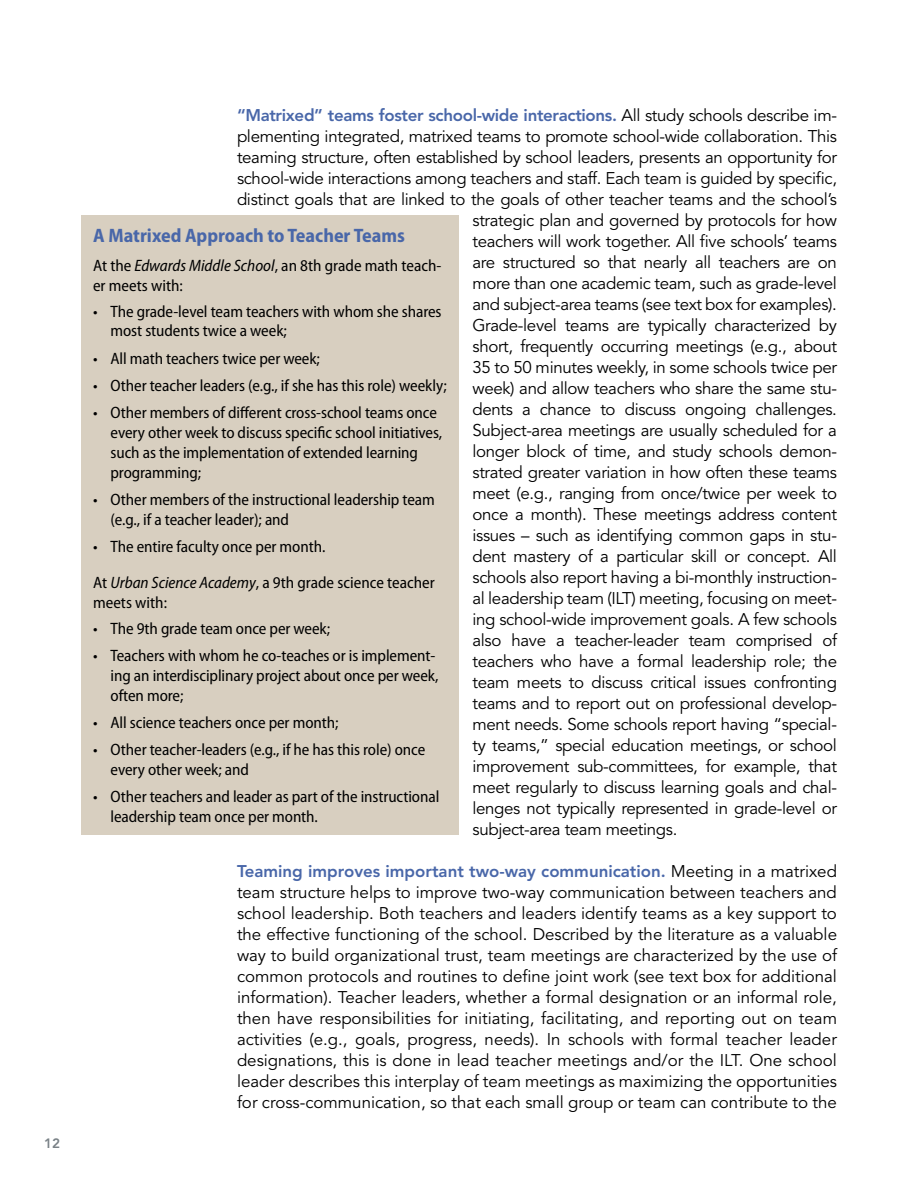
<style>
.page{position:relative;width:918px;height:1188px;background:#fff}
.page>*{position:absolute;margin:0;border:0;box-sizing:border-box;transform-origin:0 0}
.t1{font:700 semi-condensed 19.5px "Myriad Pro";color:#4967a9}
.Text_Span{font:16.8px/21px "Avenir LT Std";letter-spacing:-.02em;color:#000;text-align:justify}
.Text_Span-2{font:800 16.8px "Avenir LT Std";letter-spacing:-.02em;color:#4967a9}
.t2{font:semi-condensed 16.5px/19.8px "Myriad Pro";letter-spacing:-.005em;color:#000}
.t3{font:800 13.5px "Avenir LT Std";color:#798186}
.s1{font-weight:400;color:#000}
.s2{font-weight:800;color:#4967a9}
.s3{font-style:italic}
</style>
<div class="page">
<div style="left:81px;top:216px;width:378px;height:619px;background:#d8cfc0"></div>
<p class="t3" style="left:44px;top:1135px;width:17px">12</p>
<p class="Text_Span-2" style="left:237px;top:105px;width:601px">“Matrixed” teams foster school-wide interactions. <span class="s1">All study schools describe im-</span></p>
<p class="Text_Span" style="left:237px;top:126px;width:601px">plementing integrated, matrixed teams to promote school-wide collaboration. This</p>
<p class="Text_Span" style="left:237px;top:147px;width:602px">teaming structure, often established by school leaders, presents an opportunity for</p>
<p class="Text_Span" style="left:237px;top:168px;width:602px">school-wide interactions among teachers and staff. Each team is guided by specific,</p>
<p class="Text_Span" style="left:237px;top:189px;width:602px">distinct goals that are linked to the goals of other teacher teams and the school’s</p>
<p class="Text_Span" style="left:472px;top:210px;width:366px">strategic plan and governed by protocols for how</p>
<p class="Text_Span" style="left:472px;top:231px;width:366px">teachers will work together. All five schools’ teams</p>
<p class="Text_Span" style="left:472px;top:252px;width:366px">are structured so that nearly all teachers are on</p>
<p class="Text_Span" style="left:472px;top:273px;width:366px">more than one academic team, such as grade-level</p>
<p class="Text_Span" style="left:472px;top:294px;width:363px">and subject-area teams (see text box for examples).</p>
<p class="Text_Span" style="left:472px;top:315px;width:366px">Grade-level teams are typically characterized by</p>
<p class="Text_Span" style="left:472px;top:336px;width:366px">short, frequently occurring meetings (e.g. , about</p>
<p class="Text_Span" style="left:472px;top:357px;width:366px">35 to 50 minutes weekly, in some schools twice per</p>
<p class="Text_Span" style="left:472px;top:378px;width:366px">week) and allow teachers who share the same stu-</p>
<p class="Text_Span" style="left:472px;top:399px;width:363px">dents a chance to discuss ongoing challenges.</p>
<p class="Text_Span" style="left:472px;top:420px;width:366px">Subject-area meetings are usually scheduled for a</p>
<p class="Text_Span" style="left:472px;top:441px;width:366px">longer block of time, and study schools demon-</p>
<p class="Text_Span" style="left:472px;top:462px;width:366px">strated greater variation in how often these teams</p>
<p class="Text_Span" style="left:472px;top:483px;width:366px">meet (e.g. , ranging from once/twice per week to</p>
<p class="Text_Span" style="left:472px;top:504px;width:366px">once a month). These meetings address content</p>
<p class="Text_Span" style="left:472px;top:525px;width:366px">issues – such as identifying common gaps in stu-</p>
<p class="Text_Span" style="left:472px;top:546px;width:366px">dent mastery of a particular skill or concept. All</p>
<p class="Text_Span" style="left:472px;top:567px;width:366px">schools also report having a bi-monthly instruction-</p>
<p class="Text_Span" style="left:472px;top:588px;width:366px">al leadership team (ILT) meeting, focusing on meet-</p>
<p class="Text_Span" style="left:472px;top:609px;width:366px">ing school-wide improvement goals. A few schools</p>
<p class="Text_Span" style="left:472px;top:630px;width:366px">also have a teacher-leader team comprised of</p>
<p class="Text_Span" style="left:472px;top:651px;width:366px">teachers who have a formal leadership role; the</p>
<p class="Text_Span" style="left:472px;top:672px;width:366px">team meets to discuss critical issues confronting</p>
<p class="Text_Span" style="left:472px;top:693px;width:366px">teams and to report out on professional develop-</p>
<p class="Text_Span" style="left:472px;top:714px;width:366px">ment needs. Some schools report having “special-</p>
<p class="Text_Span" style="left:472px;top:735px;width:366px">ty teams,” special education meetings, or school</p>
<p class="Text_Span" style="left:472px;top:756px;width:366px">improvement sub-committees, for example, that</p>
<p class="Text_Span" style="left:472px;top:777px;width:366px">meet regularly to discuss learning goals and chal-</p>
<p class="Text_Span" style="left:472px;top:798px;width:366px">lenges not typically represented in grade-level or</p>
<p class="Text_Span" style="left:472px;top:819px;width:204px">subject-area team meetings.</p>
<p class="Text_Span" style="left:237px;top:861px;width:602px"><span class="s2">Teaming improves important two-way communication.</span> Meeting in a matrixed team structure helps to improve two-way communication between teachers and school leadership. Both teachers and leaders identify teams as a key support to the effective functioning of the school. Described by the literature as a valuable way to build organizational trust, team meetings are characterized by the use of common protocols and routines to define joint work (see text box for additional information). Teacher leaders, whether a formal designation or an informal role, then have responsibilities for initiating, facilitating, and reporting out on team activities (e. g. , goals, progress, needs). In schools with formal teacher leader designations, this is done in lead teacher meetings and/or the ILT. One school leader describes this interplay of team meetings as maximizing the opportunities for cross-communication, so that each small group or team can contribute to the</p>
<p class="t1" style="left:93px;top:223px;width:313px">A Matrixed Approach to Teacher Teams</p>
<p class="t2" style="left:93px;top:255px;width:350px">At the <span class="s3">Edwards Middle School</span>, an 8th grade math teach&shy;er meets with:</p>
<p class="t2" style="left:111px;top:301px;width:333px;text-indent:-17px">• The grade-level team teachers with whom she shares most students twice a week;</p>
<p class="t2" style="left:93px;top:348px;width:228px">• All math teachers twice per week;</p>
<p class="t2" style="left:93px;top:375px;width:355px">• Other teacher leaders (e.g., if she has this role) weekly;</p>
<p class="t2" style="left:111px;top:403px;width:333px;text-indent:-17px">• Other members of different cross-school teams once every other week to discuss specific school initiatives, such as the implementation of extended learning programming;</p>
<p class="t2" style="left:111px;top:489px;width:326px;text-indent:-17px">• Other members of the instructional leadership team (e.g., if a teacher leader); and</p>
<p class="t2" style="left:93px;top:528px;width:343px;line-height:36px">• The entire faculty once per month.<br>At <span class="s3">Urban Science Academy</span>, a 9th grade science teacher</p>
<p class="t2" style="left:93px;top:592px;width:75px">meets with:</p>
<p class="t2" style="left:93px;top:618px;width:239px">• The 9th grade team once per week;</p>
<p class="t2" style="left:111px;top:645px;width:329px;text-indent:-17px">• Teachers with whom he co-teaches or is implement&shy;ing an interdisciplinary project about once per week, often more;</p>
<p class="t2" style="left:93px;top:712px;width:247px">• All science teachers once per month;</p>
<p class="t2" style="left:111px;top:740px;width:316px;text-indent:-17px">• Other teacher-leaders (e.g., if he has this role) once every other week; and</p>
<p class="t2" style="left:111px;top:787px;width:330px;text-indent:-17px">• Other teachers and leader as part of the instructional leadership team once per month.</p>
</div>
